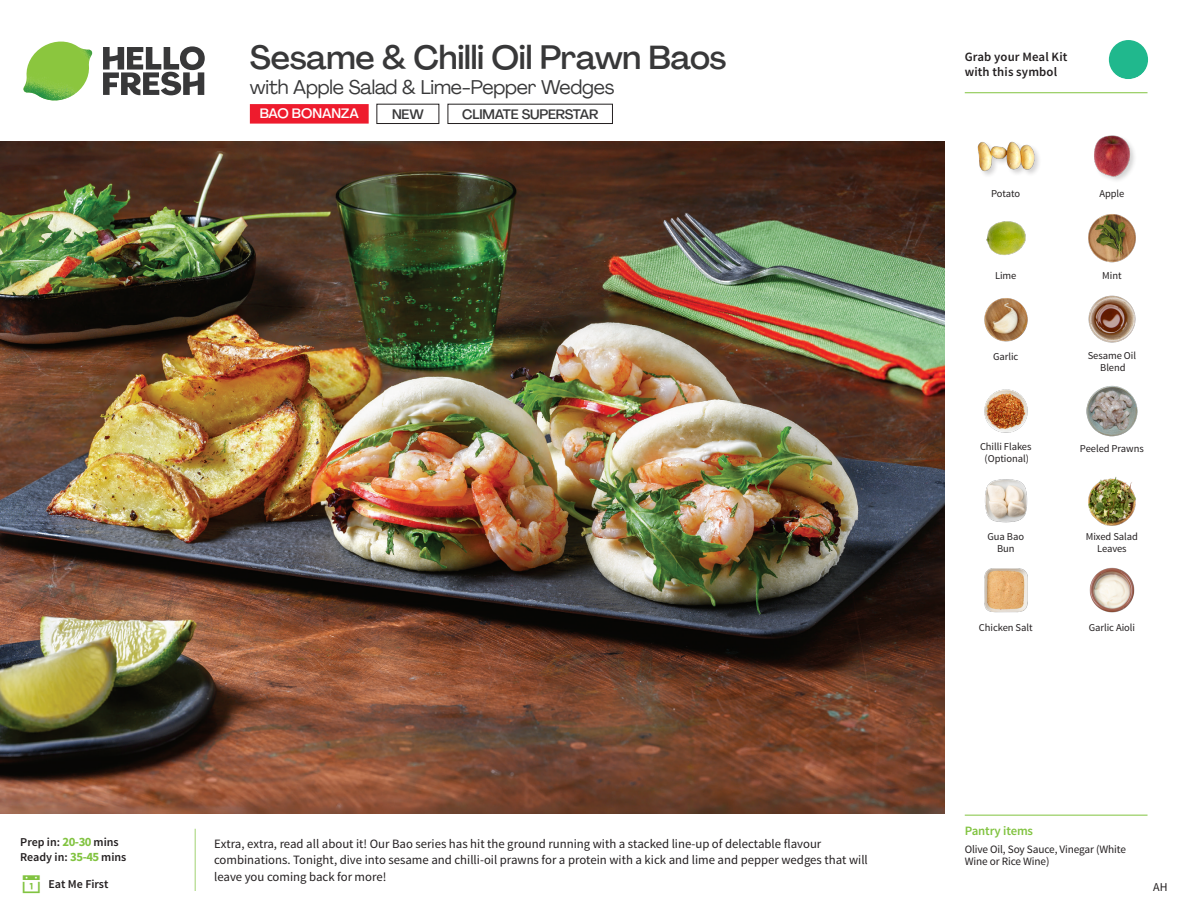
<style>
.page{position:relative;width:1188px;height:918px;background:#fff}
.page>*{position:absolute;margin:0;border:0;box-sizing:border-box;transform-origin:0 0}
._15_Titel_UK{font:500 33px "Agrandir";letter-spacing:-.01em;color:#383839}
._15_Titel_UK-2{font:19.5px "Agrandir";letter-spacing:-.01em;color:#383839}
.t1{font:500 13.5px "Agrandir";letter-spacing:-.01em;color:#383839}
.t2{font:500 13.5px "Agrandir";color:#fff}
.Step_6_Text_AU{font:12.75px/16.5px "Source Sans Pro";color:#231f20}
.t3{font:600 12.75px/15px "Source Sans Pro";letter-spacing:.01em;color:#231f20}
._04_Headers_Front{font:600 12.75px "Source Sans Pro";letter-spacing:-.01em;color:#81c340}
._04_Intro{font:600 12px "Source Sans Pro";color:#231f20}
.t4{font:12px "Source Sans Pro";color:#231f20}
._05_Pantry{font:11.25px/12px "Source Sans Pro";letter-spacing:-.01em;color:#231f20}
._18_FRONT_ingredients{font:10.5px/12px "Source Sans Pro";letter-spacing:-.005em;color:#231f20;text-align:center}
.s1{font-weight:700;font-size:12.75px;color:#81c340}
</style>
<div class="page">
<svg style="left:103px;top:46px;width:102px;height:49px"></svg>
<img style="left:23px;top:42px;width:69px;height:59px">
<img style="left:0;top:142px;width:945px;height:672px">
<img style="left:1088px;top:295px;width:48px;height:48px">
<img style="left:1086px;top:385px;width:51px;height:51px">
<img style="left:984px;top:389px;width:44px;height:44px">
<img style="left:985px;top:479px;width:43px;height:44px">
<img style="left:1089px;top:567px;width:46px;height:46px">
<img style="left:984px;top:568px;width:44px;height:45px">
<img style="left:984px;top:298px;width:44px;height:44px">
<img style="left:986px;top:221px;width:40px;height:34px">
<img style="left:1088px;top:214px;width:48px;height:49px">
<div style="left:977px;top:141px;width:65px;height:37px;background:#231f20;opacity:.2"></div>
<img style="left:977px;top:141px;width:57px;height:37px">
<img style="left:1094px;top:135px;width:41px;height:46px">
<img style="left:1088px;top:477px;width:48px;height:49px">
<svg style="left:1091px;top:40px;width:57px;height:54px"></svg>
<hr style="left:965px;top:815px;width:183px;height:1px;background:#81c340">
<hr style="left:965px;top:92px;width:183px;height:1px;background:#81c340">
<div style="left:250px;top:104px;width:119px;height:20px;background:#ee1b2d"></div>
<div style="left:448px;top:104px;width:165px;height:20px;border:1px solid #231f20"></div>
<div style="left:377px;top:104px;width:62px;height:20px;border:1px solid #231f20"></div>
<p class="_15_Titel_UK" style="left:250px;top:37px;width:478px">Sesame &amp; Chilli Oil Prawn Baos</p>
<p class="_15_Titel_UK-2" style="left:250px;top:75px;width:366px">with Apple Salad &amp; Lime-Pepper Wedges</p>
<p class="t2" style="left:260px;top:105px;width:101px">BAO BONANZA</p>
<p class="t1" style="left:392px;top:106px;width:33px">NEW</p>
<p class="t1" style="left:462px;top:106px;width:138px">CLIMATE SUPERSTAR</p>
<p class="t3" style="left:965px;top:50px;width:104px">Grab your Meal Kit with this symbol</p>
<p class="_18_FRONT_ingredients" style="left:991px;top:188px;width:31px">Potato</p>
<p class="_18_FRONT_ingredients" style="left:1099px;top:188px;width:27px">Apple</p>
<p class="_18_FRONT_ingredients" style="left:995px;top:270px;width:23px">Lime</p>
<p class="_18_FRONT_ingredients" style="left:1102px;top:270px;width:21px">Mint</p>
<p class="_18_FRONT_ingredients" style="left:993px;top:351px;width:27px">Garlic</p>
<p class="_18_FRONT_ingredients" style="left:1088px;top:350px;width:50px">Sesame Oil<br>Blend</p>
<p class="_18_FRONT_ingredients" style="left:980px;top:440px;width:53px">Chilli Flakes (Optional)</p>
<p class="_18_FRONT_ingredients" style="left:1080px;top:443px;width:65px">Peeled Prawns</p>
<p class="_18_FRONT_ingredients" style="left:988px;top:531px;width:38px">Gua Bao<br>Bun</p>
<p class="_18_FRONT_ingredients" style="left:1086px;top:531px;width:54px">Mixed Salad<br>Leaves</p>
<p class="_18_FRONT_ingredients" style="left:979px;top:622px;width:55px">Chicken Salt</p>
<p class="_18_FRONT_ingredients" style="left:1089px;top:622px;width:48px">Garlic Aioli</p>
<p class="_04_Headers_Front" style="left:965px;top:822px;width:70px">Pantry items</p>
<p class="_05_Pantry" style="left:965px;top:844px;width:163px">Olive Oil, Soy Sauce, Vinegar (White<br>Wine or Rice Wine)</p>
<p class="_04_Intro" style="left:20px;top:835px;width:100px">Prep in: <span class="s1">20-30</span> mins</p>
<p class="_04_Intro" style="left:20px;top:850px;width:108px">Ready in: <span class="s1">35-45</span> mins</p>
<p class="_04_Intro" style="left:48px;top:876px;width:62px">Eat Me First</p>
<p class="t4" style="left:1153px;top:879px;width:16px">AH</p>
<p class="Step_6_Text_AU" style="left:214px;top:836px;width:655px">Extra, extra, read all about it! Our Bao series has hit the ground running with a stacked line-up of delectable flavour combinations. Tonight, dive into sesame and chilli-oil prawns for a protein with a kick and lime and pepper wedges that will leave you coming back for more!</p>
</div>
